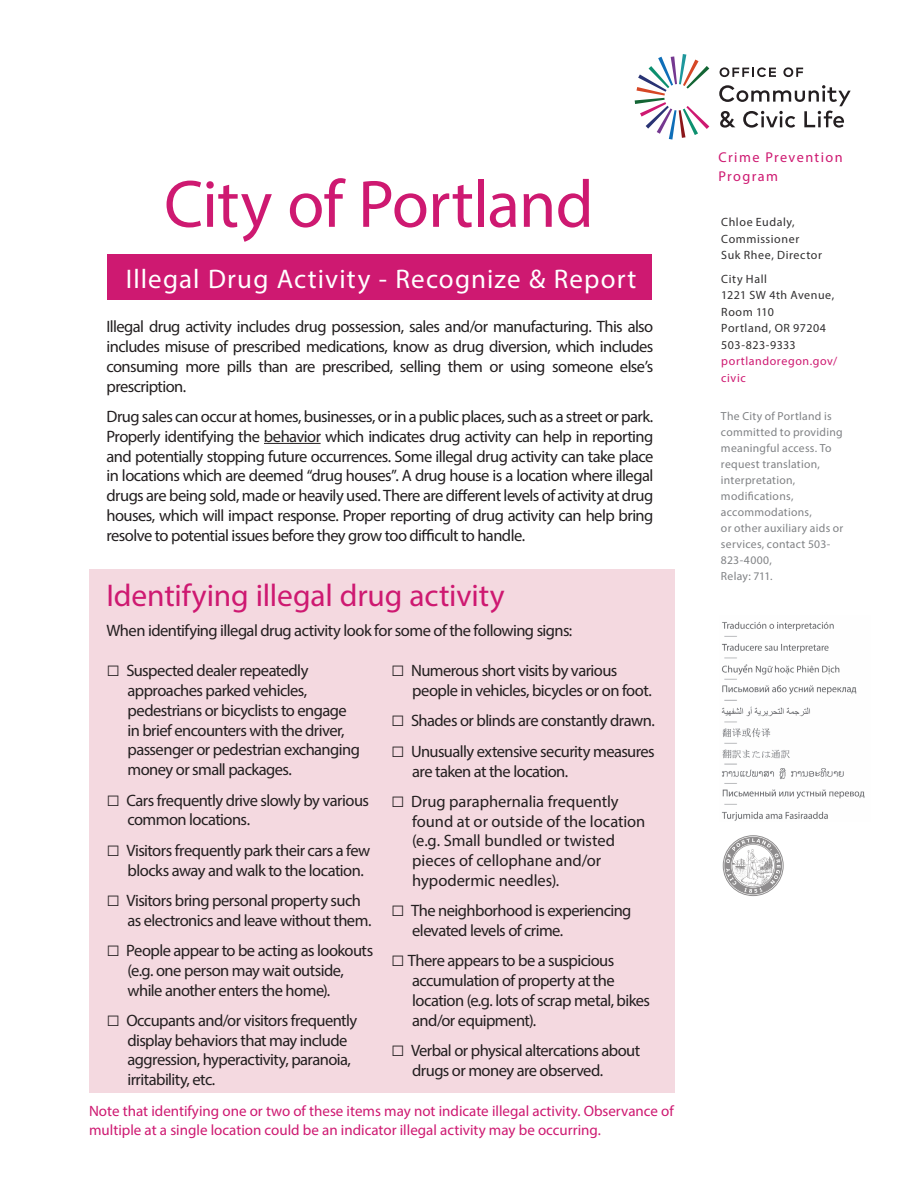
<style>
.page{position:relative;width:918px;height:1188px;background:#fff}
.page>*{position:absolute;margin:0;border:0;box-sizing:border-box;transform-origin:0 0}
.t1{font:67.5px "Myriad Pro";letter-spacing:-.015em;color:#ce1971}
.t2{font:31.5px "Myriad Pro";letter-spacing:-.005em;color:#ce1971}
.t3{font:27px "Myriad Pro";letter-spacing:.04em;color:#fff}
.t4{font:16.5px/19.8px "Myriad Pro";letter-spacing:-.03em;color:#231f20}
.t5{font:16.5px/19.8px "Myriad Pro";color:#231f20}
.t6{font:15px/19.2px "Myriad Pro";color:#ce1971}
.t7{font:14.25px/19.2px "Myriad Pro";letter-spacing:.1em;color:#ce1971}
.t8{font:12px/16.5px "Myriad Pro";letter-spacing:.045em;color:#312f30}
.t9{font:12px/16.5px "Myriad Pro";letter-spacing:.05em;color:#ce1971}
.t10{font:11.7px/16px "Myriad Pro";letter-spacing:.025em;color:#808285}
.s1{font-family:"Arial";font-size:22.5px}
</style>
<div class="page">
<div style="left:107px;top:254px;width:544px;height:46px;background:#ce1971"></div>
<svg style="left:720px;top:67px;width:56px;height:10px"></svg>
<svg style="left:783px;top:67px;width:20px;height:10px"></svg>
<svg style="left:719px;top:85px;width:132px;height:43px"></svg>
<svg style="left:635px;top:54px;width:74px;height:86px"></svg>
<div style="left:723px;top:835px;width:61px;height:61px;border:1px solid #231f20;border-radius:50%"></div>
<svg style="left:726px;top:838px;width:55px;height:55px"></svg>
<img style="left:721px;top:621px;width:144px;height:200px">
<hr style="left:264px;top:443px;width:57px;height:1px;background:#231f20">
<div style="left:89px;top:569px;width:586px;height:524px;background:#f4d9e0"></div>
<h1 class="t1" style="left:164px;top:163px;width:431px">City of Portland</h1>
<p class="t3" style="left:126px;top:262px;width:512px">Illegal Drug Activity - Recognize &amp; Report</p>
<p class="t4" style="left:106px;top:317px;width:548px;text-align:justify">Illegal drug activity includes drug possession, sales and/or manufacturing. This also includes misuse of prescribed medications, know as drug diversion, which includes consuming more pills than are prescribed, selling them or using someone else’s prescription.</p>
<p class="t4" style="left:106px;top:406px;width:548px;text-align:justify">Drug sales can occur at homes, businesses, or in a public places, such as a street or park.<br>Properly identifying the behavior which indicates drug activity can help in reporting and potentially stopping future occurrences. Some illegal drug activity can take place in locations which are deemed “drug houses”. A drug house is a location where illegal drugs are being sold, made or heavily used. There are different levels of activity at drug houses, which will impact response. Proper reporting of drug activity can help bring resolve to potential issues before they grow too difficult to handle.</p>
<p class="t2" style="left:106px;top:576px;width:400px">Identifying illegal drug activity</p>
<p class="t4" style="left:106px;top:621px;width:467px">When identifying illegal drug activity look for some of the following signs:</p>
<p class="t4" style="left:128px;top:661px;width:234px;text-indent:-21px"><span class="s1">□</span> Suspected dealer repeatedly approaches parked vehicles, pedestrians or bicyclists to engage in brief encounters with the driver, passenger or pedestrian exchanging money or small packages.</p>
<p class="t4" style="left:128px;top:790px;width:243px;text-indent:-21px"><span class="s1">□</span> Cars frequently drive slowly by various common locations.</p>
<p class="t4" style="left:128px;top:840px;width:244px;text-indent:-21px"><span class="s1">□</span> Visitors frequently park their cars a few blocks away and walk to the location.</p>
<p class="t4" style="left:128px;top:890px;width:245px;text-indent:-21px"><span class="s1">□</span> Visitors bring personal property such as electronics and leave without them.</p>
<p class="t4" style="left:128px;top:940px;width:247px;text-indent:-21px"><span class="s1">□</span> People appear to be acting as lookouts (e.g. one person may wait outside, while another enters the home).</p>
<p class="t4" style="left:128px;top:1010px;width:231px;text-indent:-21px"><span class="s1">□</span> Occupants and/or visitors frequently display behaviors that may include aggression, hyperactivity, paranoia, irritability, etc.</p>
<p class="t4" style="left:412px;top:661px;width:241px;text-indent:-21px"><span class="s1">□</span> Numerous short visits by various people in vehicles, bicycles or on foot.</p>
<p class="t4" style="left:391px;top:711px;width:265px"><span class="s1">□</span> Shades or blinds are constantly drawn.</p>
<p class="t4" style="left:412px;top:741px;width:244px;text-indent:-21px"><span class="s1">□</span> Unusually extensive security measures are taken at the location.</p>
<p class="t5" style="left:412px;top:791px;width:235px;text-indent:-21px"><span class="s1">□</span> Drug paraphernalia frequently found at or outside of the location (e.g. Small bundled or twisted pieces of cellophane and/or hypodermic needles).</p>
<p class="t4" style="left:412px;top:901px;width:221px;text-indent:-21px"><span class="s1">□</span> The neighborhood is experiencing elevated levels of crime.</p>
<p class="t4" style="left:412px;top:951px;width:239px;text-indent:-21px"><span class="s1">□</span> There appears to be a suspicious accumulation of property at the location (e.g. lots of scrap metal, bikes and/or equipment).</p>
<p class="t4" style="left:412px;top:1040px;width:230px;text-indent:-21px"><span class="s1">□</span> Verbal or physical altercations about drugs or money are observed.</p>
<p class="t6" style="left:89px;top:1101px;width:586px">Note that identifying one or two of these items may not indicate illegal activity. Observance of multiple at a single location could be an indicator illegal activity may be occurring.</p>
<p class="t7" style="left:719px;top:147px;width:126px">Crime Prevention<br>Program</p>
<p class="t8" style="left:721px;top:214px;width:102px">Chloe Eudaly,<br>Commissioner<br>Suk Rhee, Director</p>
<p class="t8" style="left:721px;top:270px;width:115px">City Hall<br>1221 SW 4th Avenue,<br>Room 110<br>Portland, OR 97204<br>503-823-9333</p>
<p class="t9" style="left:721px;top:353px;width:118px">portlandoregon.gov/ civic</p>
<p class="t10" style="left:721px;top:408px;width:124px">The City of Portland is committed to providing meaningful access. To request translation, interpretation, modifications, accommodations,<br>or other auxiliary aids or services, contact 503-<br>823-4000,<br>Relay: 711.</p>
</div>
